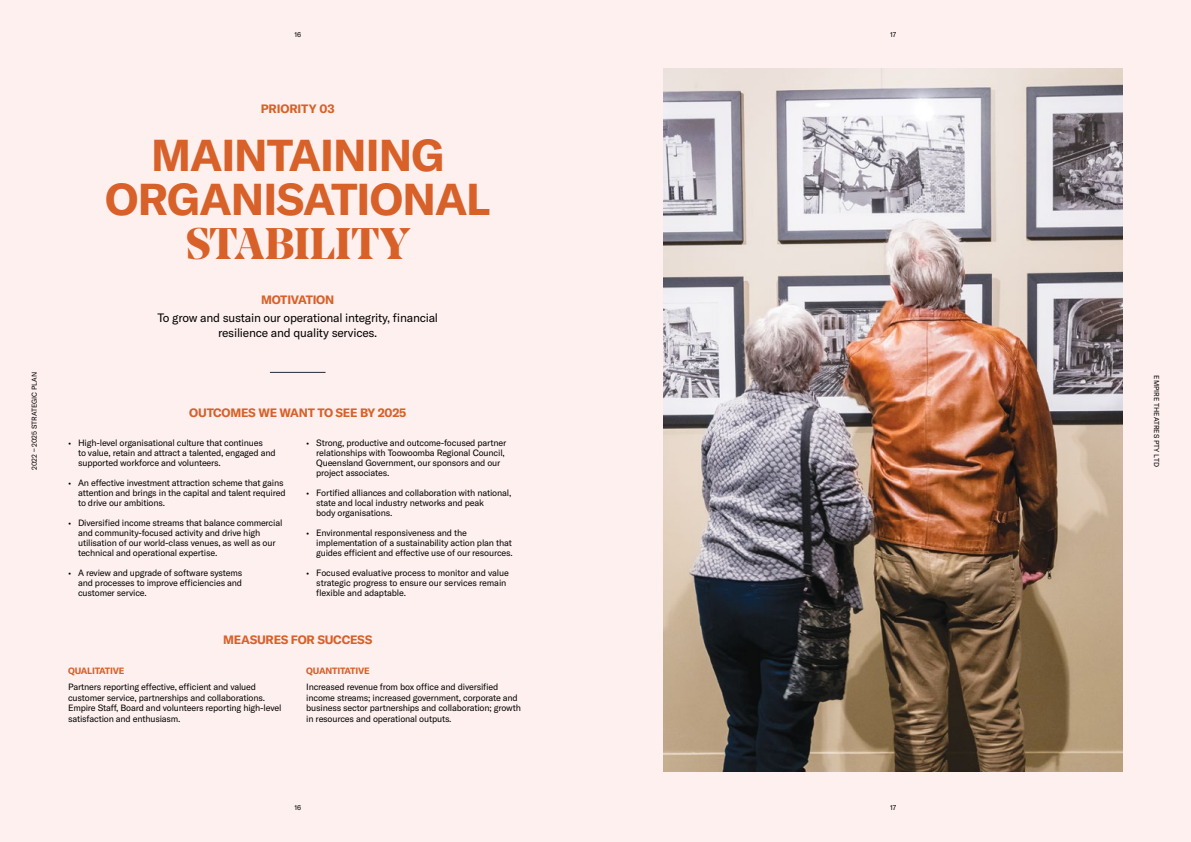
<style>
.page{position:relative;width:1191px;height:842px;background:#fef0ee}
.page>*{position:absolute;margin:0;border:0;box-sizing:border-box;transform-origin:0 0}
.t1{font:700 44px/44px "GT America";letter-spacing:-.025em;color:#d86029;text-align:center}
.t2{font:700 44px "Noe Display";color:#d86029}
.t3{font:12px/15px "GT America";letter-spacing:-.02em;color:#000;text-align:center}
.t4{font:700 12px "GT America";letter-spacing:-.02em;color:#d86029}
.t5{font:9px/10px "GT America";letter-spacing:-.02em;color:#000}
.t6{font:700 9px "GT America";letter-spacing:-.02em;color:#d86029}
.t7{font:7px "GT America";color:#000}
</style>
<div class="page">
<img style="left:663px;top:68px;width:460px;height:704px">
<hr style="left:270px;top:372px;width:55px;height:1px;background:#242834">
<p class="t7" style="left:30px;top:470px;width:99px;rotate:-90deg">2022 – 2025 STRATEGIC PLAN</p>
<p class="t7" style="left:294px;top:30px;width:8px">16</p>
<h2 class="t4" style="left:261px;top:101px;width:75px">PRIORITY 03</h2>
<h1 class="t1" style="left:105px;top:133px;width:387px">MAINTAINING<br>ORGANISATIONAL</h1>
<h1 class="t2" style="left:186px;top:214px;width:225px">STABILITY</h1>
<h2 class="t4" style="left:261px;top:292px;width:74px">MOTIVATION</h2>
<h2 class="t3" style="left:157px;top:310px;width:282px">To grow and sustain our operational integrity, financial resilience and quality services.</h2>
<h2 class="t4" style="left:189px;top:405px;width:218px">OUTCOMES WE WANT TO SEE BY 2025</h2>
<p class="t5" style="left:78px;top:438px;width:199px;text-indent:-10px">• High-level organisational culture that continues<br>to value, retain and attract a talented, engaged and supported workforce and volunteers.</p>
<p class="t5" style="left:78px;top:478px;width:209px;text-indent:-10px">• An effective investment attraction scheme that gains attention and brings in the capital and talent required to drive our ambitions.</p>
<p class="t5" style="left:78px;top:518px;width:206px;text-indent:-10px">• Diversified income streams that balance commercial and community-focused activity and drive high utilisation of our world-class venues, as well as our technical and operational expertise.</p>
<p class="t5" style="left:78px;top:567px;width:166px;text-align:justify;text-indent:-10px">• A review and upgrade of software systems and processes to improve efficiencies and customer service.</p>
<p class="t5" style="left:316px;top:438px;width:192px;text-indent:-10px">• Strong, productive and outcome-focused partner relationships with Toowoomba Regional Council, Queensland Government, our sponsors and our project associates.</p>
<p class="t5" style="left:316px;top:488px;width:196px;text-indent:-10px">• Fortified alliances and collaboration with national, state and local industry networks and peak<br>body organisations.</p>
<p class="t5" style="left:316px;top:528px;width:198px;text-indent:-10px">• Environmental responsiveness and the implementation of a sustainability action plan that guides efficient and effective use of our resources.</p>
<p class="t5" style="left:316px;top:567px;width:194px;text-indent:-10px">• Focused evaluative process to monitor and value strategic progress to ensure our services remain flexible and adaptable.</p>
<h2 class="t4" style="left:223px;top:632px;width:151px">MEASURES FOR SUCCESS</h2>
<p class="t6" style="left:68px;top:665px;width:58px">QUALITATIVE</p>
<p class="t5" style="left:68px;top:682px;width:215px;line-height:10.5px">Partners reporting effective, efficient and valued customer service, partnerships and collaborations.<br>Empire Staff, Board and volunteers reporting high-level satisfaction and enthusiasm.</p>
<p class="t6" style="left:306px;top:665px;width:65px">QUANTITATIVE</p>
<p class="t5" style="left:306px;top:682px;width:216px;line-height:10.5px">Increased revenue from box office and diversified income streams; increased government, corporate and business sector partnerships and collaboration; growth in resources and operational outputs.</p>
<p class="t7" style="left:294px;top:803px;width:8px">16</p>
<p class="t7" style="left:890px;top:30px;width:8px">17</p>
<p class="t7" style="left:890px;top:803px;width:8px">17</p>
<p class="t7" style="left:1160px;top:375px;width:93px;rotate:90deg">EMPIRE THEATRES PTY LTD</p>
</div>
